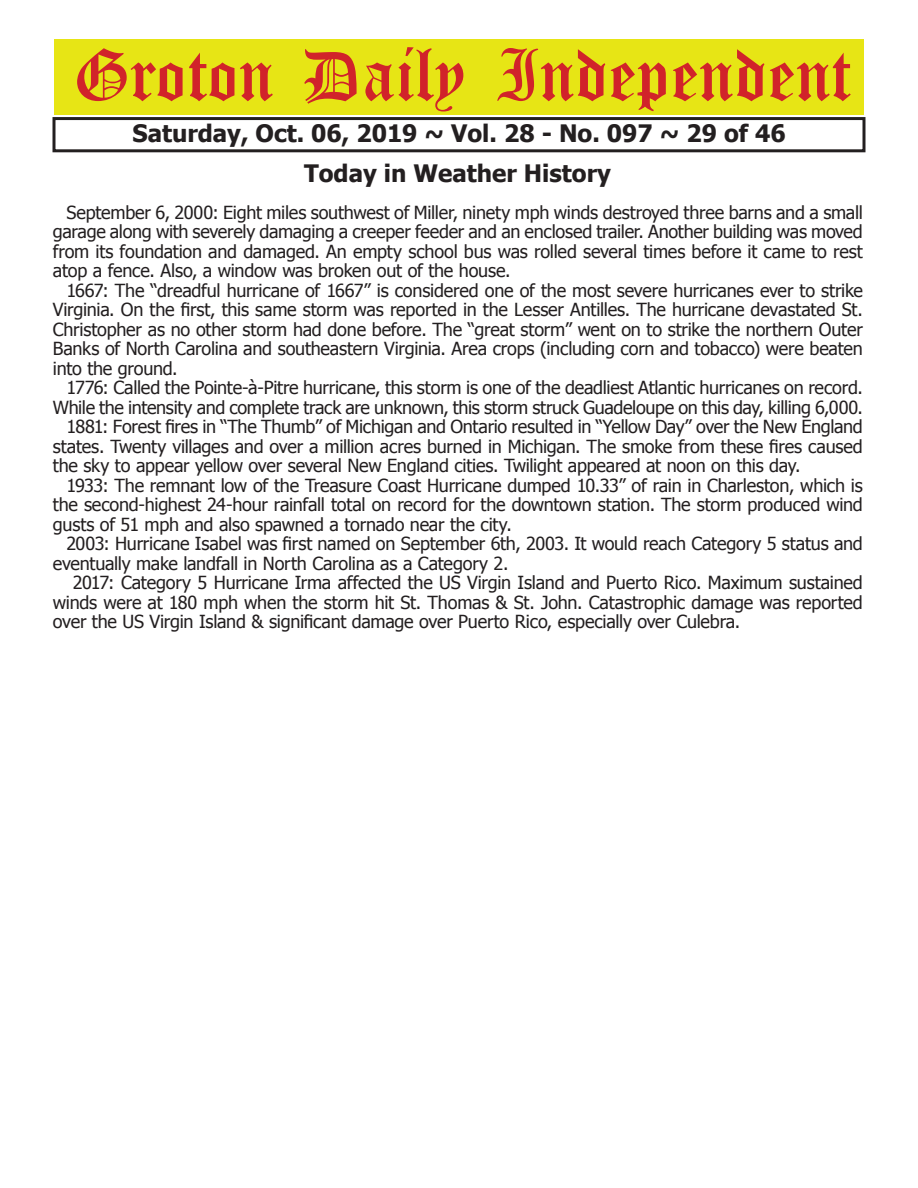
<style>
.page{position:relative;width:918px;height:1188px;background:#fff}
.page>*{position:absolute;margin:0;border:0;box-sizing:border-box;transform-origin:0 0}
.t1{font:54px "Old English Five";color:#d1232a}
.t2{font:700 24px "Tahoma";color:#231f20}
.t3{font:18px/19.5px "Tahoma";letter-spacing:-.015em;color:#231f20;text-align:justify}
</style>
<div class="page">
<div style="left:52px;top:117px;width:814px;height:35px;border:3px solid #231f20"></div>
<div style="left:54px;top:40px;width:810px;height:75px;background:#e7e515"></div>
<h1 class="t1" style="left:73px;top:50px;width:779px">Groton Daily Independent</h1>
<h2 class="t2" style="left:132px;top:116px;width:655px">Saturday, Oct. 06, 2019 ~ Vol. 28 - No. 097 ~ 29 of 46</h2>
<h2 class="t2" style="left:304px;top:156px;width:308px">Today in Weather History</h2>
<p class="t3" style="left:53px;top:202px;width:812px;text-indent:14px">September 6, 2000: Eight miles southwest of Miller, ninety mph winds destroyed three barns and a small garage along with severely damaging a creeper feeder and an enclosed trailer. Another building was moved from its foundation and damaged. An empty school bus was rolled several times before it came to rest atop a fence. Also, a window was broken out of the house.</p>
<p class="t3" style="left:53px;top:280px;width:812px;text-indent:14px">1667: The “dreadful hurricane of 1667” is considered one of the most severe hurricanes ever to strike Virginia. On the first, this same storm was reported in the Lesser Antilles. The hurricane devastated St.<br>Christopher as no other storm had done before. The “great storm” went on to strike the northern Outer Banks of North Carolina and southeastern Virginia. Area crops (including corn and tobacco) were beaten into the ground.</p>
<p class="t3" style="left:66px;top:377px;width:798px">1776: Called the Pointe-à-Pitre hurricane, this storm is one of the deadliest Atlantic hurricanes on record.</p>
<p class="t3" style="left:53px;top:397px;width:812px">While the intensity and complete track are unknown, this storm struck Guadeloupe on this day, killing 6,000.</p>
<p class="t3" style="left:66px;top:416px;width:798px">1881: Forest fires in “The Thumb” of Michigan and Ontario resulted in “Yellow Day” over the New England</p>
<p class="t3" style="left:53px;top:436px;width:812px">states. Twenty villages and over a million acres burned in Michigan. The smoke from these fires caused</p>
<p class="t3" style="left:53px;top:455px;width:749px">the sky to appear yellow over several New England cities. Twilight appeared at noon on this day.</p>
<p class="t3" style="left:66px;top:475px;width:798px">1933: The remnant low of the Treasure Coast Hurricane dumped 10.33” of rain in Charleston, which is</p>
<p class="t3" style="left:53px;top:494px;width:812px">the second-highest 24-hour rainfall total on record for the downtown station. The storm produced wind</p>
<p class="t3" style="left:53px;top:514px;width:460px">gusts of 51 mph and also spawned a tornado near the city.</p>
<p class="t3" style="left:66px;top:533px;width:798px">2003: Hurricane Isabel was first named on September 6th, 2003. It would reach Category 5 status and</p>
<p class="t3" style="left:53px;top:553px;width:457px">eventually make landfall in North Carolina as a Category 2.</p>
<p class="t3" style="left:73px;top:572px;width:792px">2017: Category 5 Hurricane Irma affected the US Virgin Island and Puerto Rico. Maximum sustained</p>
<p class="t3" style="left:53px;top:592px;width:811px">winds were at 180 mph when the storm hit St. Thomas &amp; St. John. Catastrophic damage was reported</p>
<p class="t3" style="left:53px;top:611px;width:689px">over the US Virgin Island &amp; significant damage over Puerto Rico, especially over Culebra.</p>
</div>
